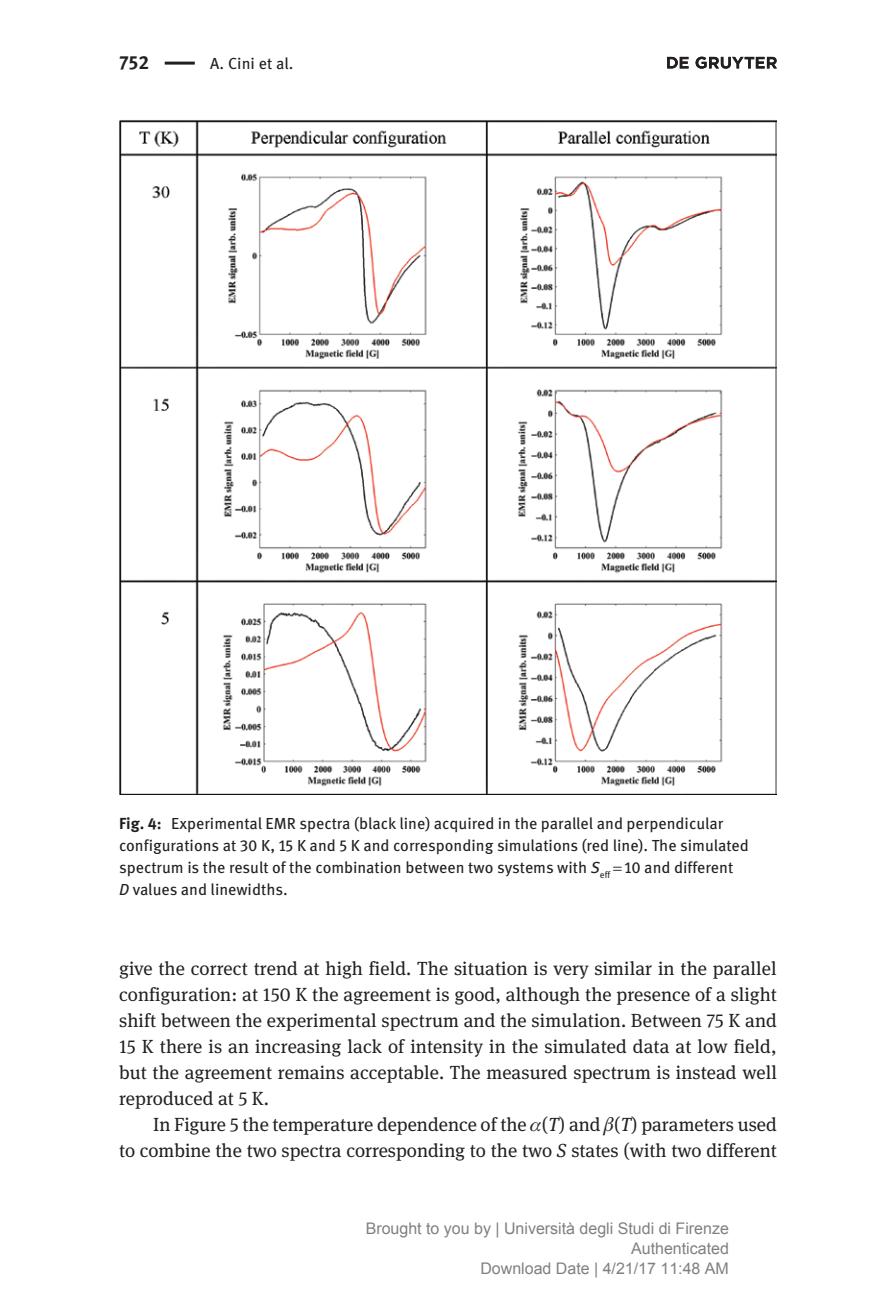
<style>
.page{position:relative;width:879px;height:1304px;background:#fff}
.page>*{position:absolute;margin:0;border:0;box-sizing:border-box;transform-origin:0 0}
.t1{font:19px/26px "DG Meta Serif Science";color:#231f20;text-align:justify}
.t2{font:700 19px "DG Meta Science";color:#231f20}
.t3{font:16px/22px "DG Meta Science";color:#231f20}
.t4{font:16px/20px "Arial";color:#808080;text-align:right}
.s1{font-weight:700}
.s2{font-style:italic}
</style>
<div class="page">
<svg style="left:667px;top:57px;width:110px;height:12px"></svg>
<hr style="left:165px;top:62px;width:30px;height:3px;background:#231f20">
<img style="left:119px;top:120px;width:658px;height:674px">
<p class="t2" style="left:119px;top:47px;width:32px">752</p>
<p class="t3" style="left:210px;top:52px;width:85px">A. Cini et al.</p>
<p class="t3" style="left:119px;top:812px;width:631px"><span class="s1">Fig. 4:</span> Experimental EMR spectra (black line) acquired in the parallel and perpendicular configurations at 30 K, 15 K and 5 K and corresponding simulations (red line). The simulated spectrum is the result of the combination between two systems with <span class="s2">S</span><sub>eff</sub> 10 and different<br><span class="s2">D</span> values and linewidths.</p>
<p class="t1" style="left:119px;top:955px;width:659px">give the correct trend at high field. The situation is very similar in the parallel configuration: at 150 K the agreement is good, although the presence of a slight shift between the experimental spectrum and the simulation. Between 75 K and 15 K there is an increasing lack of intensity in the simulated data at low field, but the agreement remains acceptable. The measured spectrum is instead well reproduced at 5 K.</p>
<p class="t1" style="left:119px;top:1111px;width:659px;text-align:right">In Figure 5 the temperature dependence of the (<span class="s2">T</span>) and (<span class="s2">T</span>) parameters used<br>to combine the two spectra corresponding to the two <span class="s2">S</span> states (with two different</p>
<p class="t4" style="left:366px;top:1220px;width:365px">Brought to you by | Università degli Studi di Firenze<br>Authenticated<br>Download Date | 4/21/17 11:48 AM</p>
</div>
